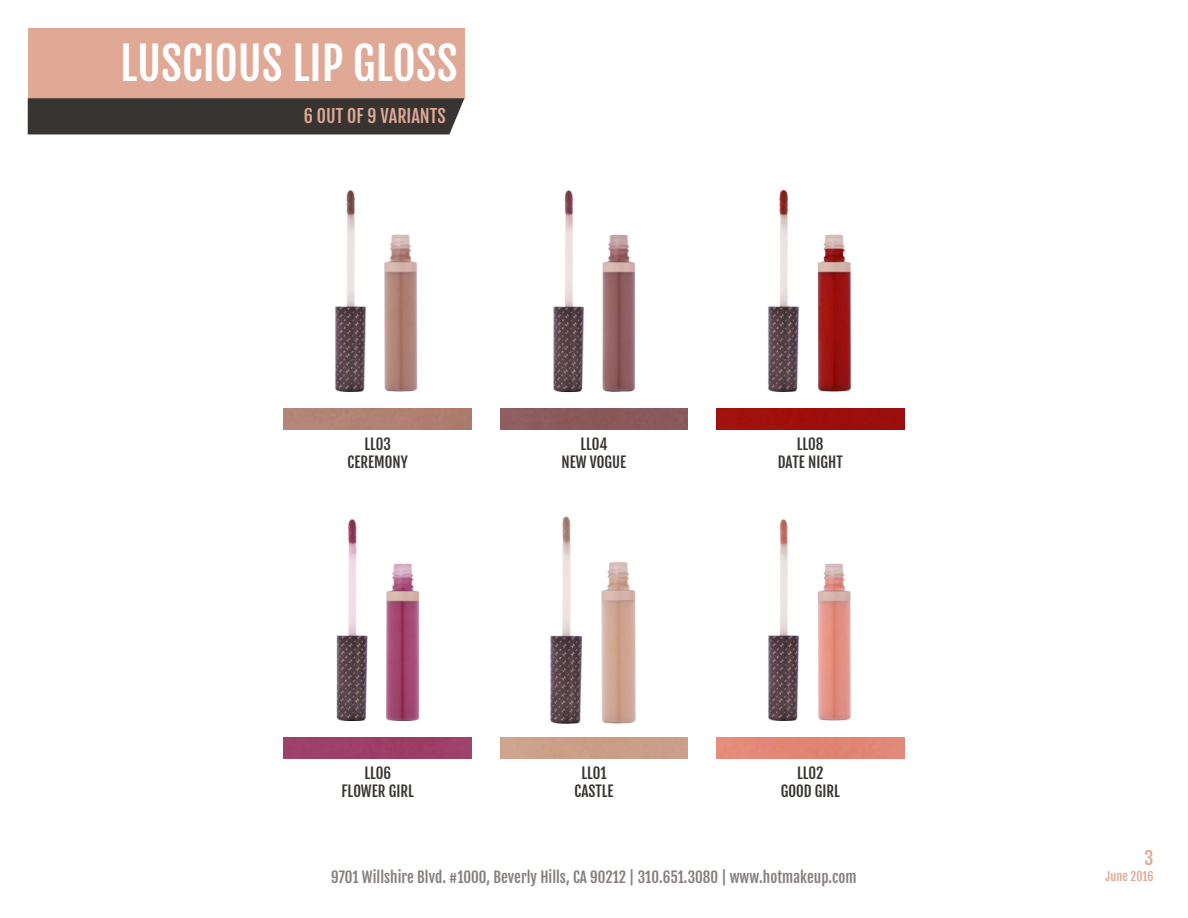
<style>
.page{position:relative;width:1188px;height:918px;background:#fff}
.page>*{position:absolute;margin:0;border:0;box-sizing:border-box;transform-origin:0 0}
.t1{font:45px "Fjalla One";color:#fff}
.t2{font:18px "Fjalla One";color:#dfa995}
.t3{font:15px "Fjalla One";color:#847e7c}
.t4{font:15px/18px "Fjalla One";color:#373432;text-align:center}
.t5{font:12px "Fjalla One";color:#dfa995}
</style>
<div class="page">
<div style="left:284px;top:737px;width:188px;height:21px;background:#9d4069"></div>
<div style="left:284px;top:408px;width:188px;height:21px;background:#b18173"></div>
<div style="left:500px;top:408px;width:188px;height:21px;background:#8b5a5b"></div>
<div style="left:716px;top:408px;width:188px;height:21px;background:#9e0f0c"></div>
<div style="left:28px;top:28px;width:436px;height:70px;background:#dfa995"></div>
<div style="left:28px;top:98px;width:436px;height:36px;background:#373432"></div>
<img style="left:335px;top:190px;width:83px;height:202px">
<img style="left:336px;top:519px;width:84px;height:202px">
<img style="left:553px;top:190px;width:82px;height:203px">
<img style="left:550px;top:516px;width:86px;height:208px">
<img style="left:768px;top:189px;width:83px;height:203px">
<img style="left:768px;top:519px;width:83px;height:202px">
<h1 class="t1" style="left:120px;top:36px;width:339px">LUSCIOUS LIP GLOSS</h1>
<p class="t2" style="left:304px;top:105px;width:143px">6 OUT OF 9 VARIANTS</p>
<p class="t4" style="left:348px;top:435px;width:62px">LL03<br>CEREMONY</p>
<p class="t4" style="left:342px;top:764px;width:74px">LL06<br>FLOWER GIRL</p>
<p class="t4" style="left:562px;top:435px;width:66px">LL04<br>NEW VOGUE</p>
<p class="t4" style="left:574px;top:764px;width:41px">LL01<br>CASTLE</p>
<p class="t4" style="left:778px;top:435px;width:66px">LL08<br>DATE NIGHT</p>
<p class="t4" style="left:781px;top:764px;width:61px">LL02<br>GOOD GIRL</p>
<p class="t2" style="left:1144px;top:847px;width:11px">3</p>
<p class="t3" style="left:331px;top:867px;width:527px">9701 Willshire Blvd. #1000, Beverly Hills, CA 90212 | 310.651.3080 | www.hotmakeup.com</p>
<p class="t5" style="left:1106px;top:868px;width:49px">June 2016</p>
</div>
